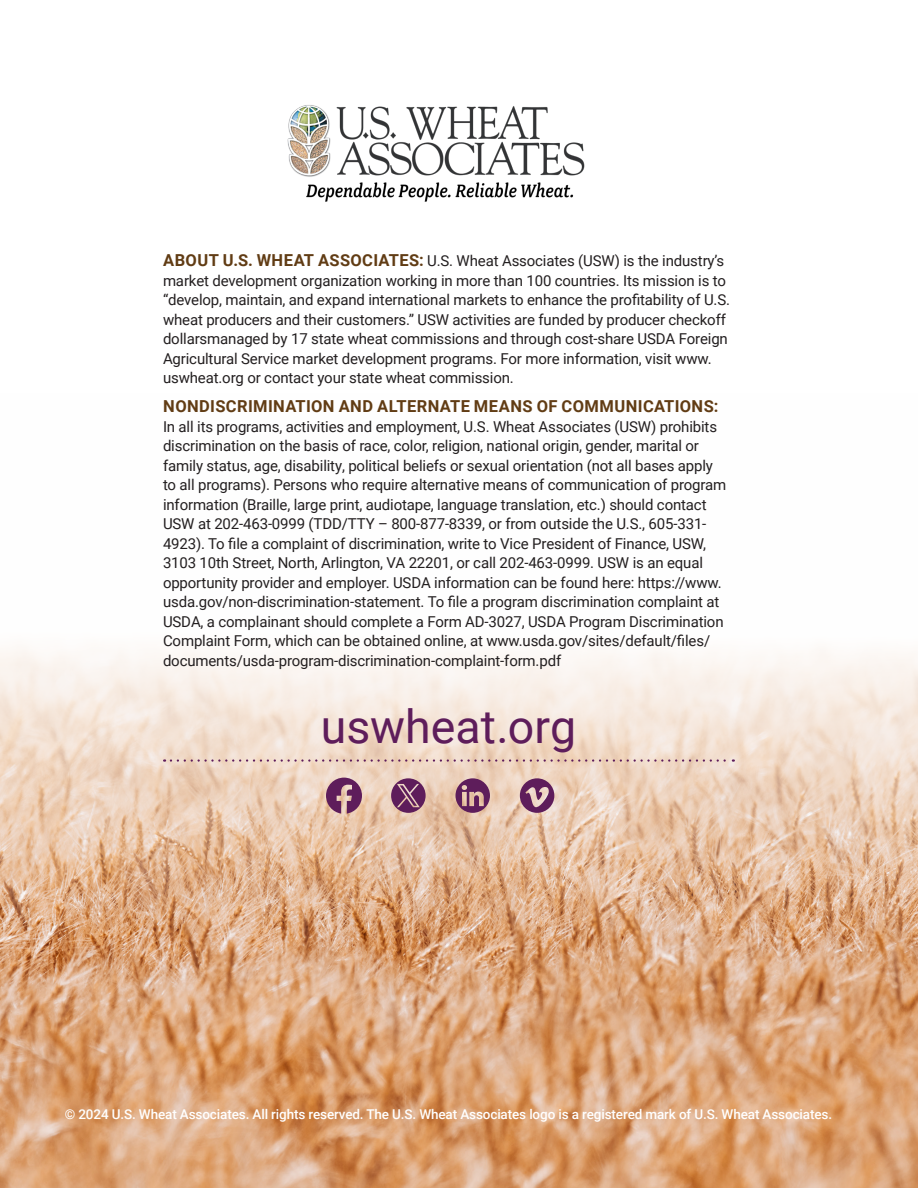
<style>
.page{position:relative;width:918px;height:1188px;background:#fff}
.page>*{position:absolute;margin:0;border:0;box-sizing:border-box;transform-origin:0 0}
.HW_section_head{font:46.5px "Roboto";color:#5e1d5b}
.body_text{font:700 16.5px "Roboto";letter-spacing:.025em;color:#613c14}
.body_text-2{font:15px/19.5px "Roboto";letter-spacing:-.01em;color:#231f20}
.body_text-3{font:500 13.5px "Roboto";letter-spacing:-.01em;color:#fff}
.s1{font-weight:700;font-size:16.5px;color:#613c14}
</style>
<div class="page">
<img style="left:0;top:649px;width:918px;height:539px">
<img style="left:287px;top:105px;width:298px;height:97px">
<svg style="left:171px;top:759px;width:563px;height:3px;background:#d3b4af"></svg>
<svg style="left:326px;top:778px;width:36px;height:36px"></svg>
<svg style="left:391px;top:778px;width:35px;height:35px"></svg>
<svg style="left:455px;top:778px;width:35px;height:35px"></svg>
<svg style="left:520px;top:778px;width:34px;height:35px"></svg>
<p class="body_text-2" style="left:163px;top:251px;width:569px"><span class="s1">ABOUT U.S. WHEAT ASSOCIATES:</span> U.S. Wheat Associates (USW) is the industry’s market development organization working in more than 100 countries. Its mission is to “develop, maintain, and expand international markets to enhance the profitability of U.S. wheat producers and their customers.” USW activities are funded by producer checkoff dollarsmanaged by 17 state wheat commissions and through cost-share USDA Foreign Agricultural Service market development programs. For more information, visit www. uswheat.org or contact your state wheat commission.</p>
<p class="body_text" style="left:163px;top:395px;width:557px">NONDISCRIMINATION AND ALTERNATE MEANS OF COMMUNICATIONS:</p>
<p class="body_text-2" style="left:163px;top:416px;width:565px">In all its programs, activities and employment, U.S. Wheat Associates (USW) prohibits discrimination on the basis of race, color, religion, national origin, gender, marital or family status, age, disability, political beliefs or sexual orientation (not all bases apply to all programs). Persons who require alternative means of communication of program information (Braille, large print, audiotape, language translation, etc.) should contact USW at 202-463-0999 (TDD/TTY – 800-877-8339, or from outside the U.S., 605-331- 4923). To file a complaint of discrimination, write to Vice President of Finance, USW, 3103 10th Street, North, Arlington, VA 22201, or call 202-463-0999. USW is an equal opportunity provider and employer. USDA information can be found here: https://www. usda.gov/non-discrimination-statement. To file a program discrimination complaint at USDA, a complainant should complete a Form AD-3027, USDA Program Discrimination Complaint Form, which can be obtained online, at www.usda.gov/sites/default/files/ documents/usda-program-discrimination-complaint-form.pdf</p>
<p class="HW_section_head" style="left:321px;top:694px;width:257px">uswheat.org</p>
<p class="body_text-3" style="left:65px;top:1105px;width:769px">© 2024 U.S. Wheat Associates. All rights reserved. The U.S. Wheat Associates logo is a registered mark of U.S. Wheat Associates.</p>
</div>
